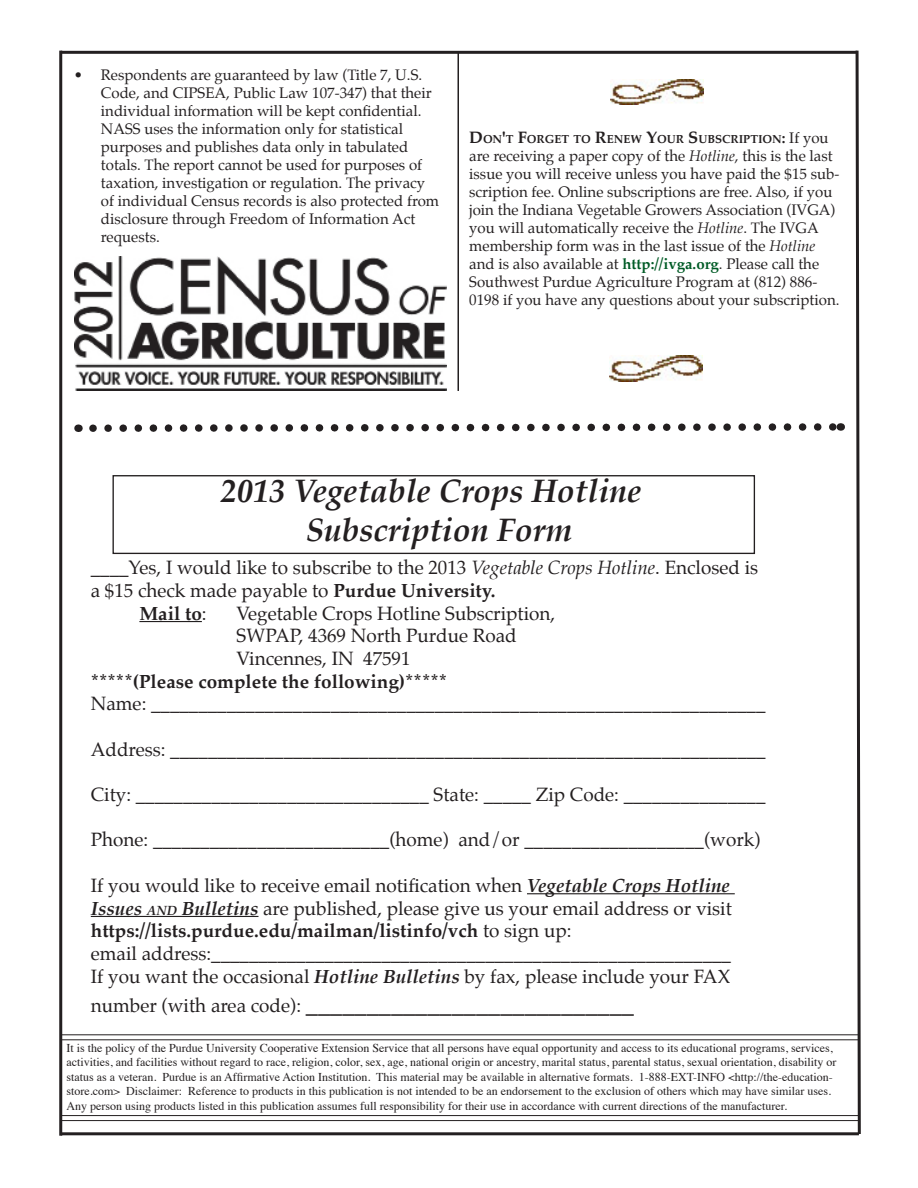
<style>
.page{position:relative;width:918px;height:1188px;background:#fff}
.page>*{position:absolute;margin:0;border:0;box-sizing:border-box;transform-origin:0 0}
.t1{font:italic 700 32.4px/38.8px "Palatino";color:#231f20;text-align:center}
.t2{font:24.3px "Palatino";color:#231f20}
.t3{font:18.9px/22.6px "Palatino";color:#231f20}
.t4{font:700 18.9px "Palatino";color:#231f20}
.t5{font:15px/18px "Palatino";color:#231f20}
.t6{font:12px/14.4px "Times";color:#231f20}
.t7{font:700 11.55px "Palatino";color:#231f20}
.s1{font-size:16.5px}
.s2{font-size:15px}
.s3{font-weight:400;font-size:15px}
.s4{font-style:italic}
.s5{font-weight:700;color:#005b26}
.s6{font-weight:700}
.s7{font-weight:400}
.s8{font-weight:700;font-style:italic}
.s9{font-weight:700;font-style:italic;font-size:13.2px}
.s10{font-size:18.9px}
</style>
<div class="page">
<img style="left:610px;top:79px;width:93px;height:26px">
<svg style="left:89px;top:423px;width:752px;height:9px"></svg>
<img style="left:610px;top:356px;width:93px;height:25px">
<div style="left:113px;top:475px;width:642px;height:79px;border:1px solid #231f20"></div>
<hr style="left:139px;top:621px;width:63px;height:1px;background:#231f20">
<hr style="left:527px;top:893px;width:208px;height:1px;background:#231f20">
<hr style="left:91px;top:916px;width:167px;height:1px;background:#231f20">
<hr style="left:61px;top:1034px;width:798px;height:1px;background:#231f20">
<hr style="left:61px;top:1039px;width:798px;height:1px;background:#231f20">
<hr style="left:61px;top:1115px;width:798px;height:1px;background:#231f20">
<hr style="left:61px;top:1120px;width:798px;height:1px;background:#231f20">
<hr style="left:458px;top:53px;width:1px;height:338px;background:#231f20">
<hr style="left:59px;top:51px;width:3px;height:1085px;background:#231f20">
<hr style="left:61px;top:1132px;width:798px;height:3px;background:#231f20">
<hr style="left:61px;top:51px;width:796px;height:3px;background:#231f20">
<svg style="left:854px;top:50px;width:7px;height:1086px"></svg>
<img style="left:74px;top:256px;width:373px;height:135px">
<p class="t5" style="left:101px;top:66px;width:340px;text-indent:-27px">• Respondents are guaranteed by law (Title 7, U.S.<br>Code, and CIPSEA, Public Law 107-347) that their individual information will be kept confidential.<br>NASS uses the information only for statistical purposes and publishes data only in tabulated totals. The report cannot be used for purposes of taxation, investigation or regulation. The privacy of individual Census records is also protected from disclosure through Freedom of Information Act requests.</p>
<p class="t7" style="left:469px;top:130px;width:247px"><span class="s1">D</span>ON<span class="s1">'</span>T <span class="s1">F</span>ORGET TO <span class="s1">R</span>ENEW <span class="s1">Y</span>OUR <span class="s1">S</span>UBSC</p>
<p class="t7" style="left:730px;top:130px;width:100px">RIPTION<span class="s2">:</span> <span class="s3">If you</span></p>
<p class="t5" style="left:469px;top:147px;width:372px">are receiving a paper copy of the <span class="s4">Hotline</span>, this is the last issue you will receive unless you have paid the $15 sub&shy;scription fee. Online subscriptions are free. Also, if you join the Indiana Vegetable Growers Association (IVGA) you will automatically receive the <span class="s4">Hotline</span>. The IVGA membership form was in the last issue of the <span class="s4">Hotline </span>and is also available at <span class="s5">http://ivga.org</span>. Please call the Southwest Purdue Agriculture Program at (812) 886- 0198 if you have any questions about your subscription.</p>
<p class="t1" style="left:221px;top:472px;width:423px">2013 Vegetable Crops Hotline<br>Subscription Form</p>
<p class="t3" style="left:91px;top:556px;width:669px">____Yes, I would like to subscribe to the 2013 <span class="s4">Vegetable Crops Hotline</span>. Enclosed is</p>
<p class="t3" style="left:91px;top:579px;width:406px">a $15 check made payable to <span class="s6">Purdue University.</span></p>
<p class="t4" style="left:139px;top:597px;width:69px">Mail to<span class="s7">:</span></p>
<p class="t3" style="left:237px;top:602px;width:320px">Vegetable Crops Hotline Subscription,</p>
<p class="t3" style="left:237px;top:624px;width:282px">SWPAP, 4369 North Purdue Road</p>
<p class="t3" style="left:237px;top:647px;width:175px">Vincennes, IN 47591</p>
<p class="t4" style="left:91px;top:665px;width:358px">*****(Please complete the following)*****</p>
<p class="t3" style="left:91px;top:692px;width:676px">Name: _________________________________________________________________</p>
<p class="t3" style="left:91px;top:738px;width:676px">Address: _______________________________________________________________</p>
<p class="t3" style="left:91px;top:783px;width:676px">City: _______________________________ State: _____ Zip Code: _______________</p>
<p class="t3" style="left:91px;top:829px;width:671px">Phone: _________________________(home) and/or ___________________(work)</p>
<p class="t3" style="left:91px;top:874px;width:643px">If you would like to receive email notification when <span class="s8">Vegetable Crops Hotline Issues</span> <span class="s9">and</span> <span class="s8">Bulletins</span> are published, please give us your email address or visit <span class="s6">https://lists.purdue.edu/mailman/listinfo/vch</span> to sign up:<br>email address:_______________________________________________________ If you want the occasional <span class="s8">Hotline Bulletins</span> by fax, please include your FAX</p>
<p class="t2" style="left:91px;top:983px;width:545px"><span class="s10">number (with area code):</span> ___________________________</p>
<p class="t6" style="left:67px;top:1040px;width:771px">It is the policy of the Purdue University Cooperative Extension Service that all persons have equal opportunity and access to its educational programs, services, activities, and facilities without regard to race, religion, color, sex, age, national origin or ancestry, marital status, parental status, sexual orientation, disability or status as a veteran. Purdue is an Affirmative Action Institution. This material may be available in alternative formats. 1-888-EXT-INFO &lt;http://the-education&shy;store.com&gt; Disclaimer: Reference to products in this publication is not intended to be an endorsement to the exclusion of others which may have similar uses.<br>Any person using products listed in this publication assumes full responsibility for their use in accordance with current directions of the manufacturer.</p>
</div>
